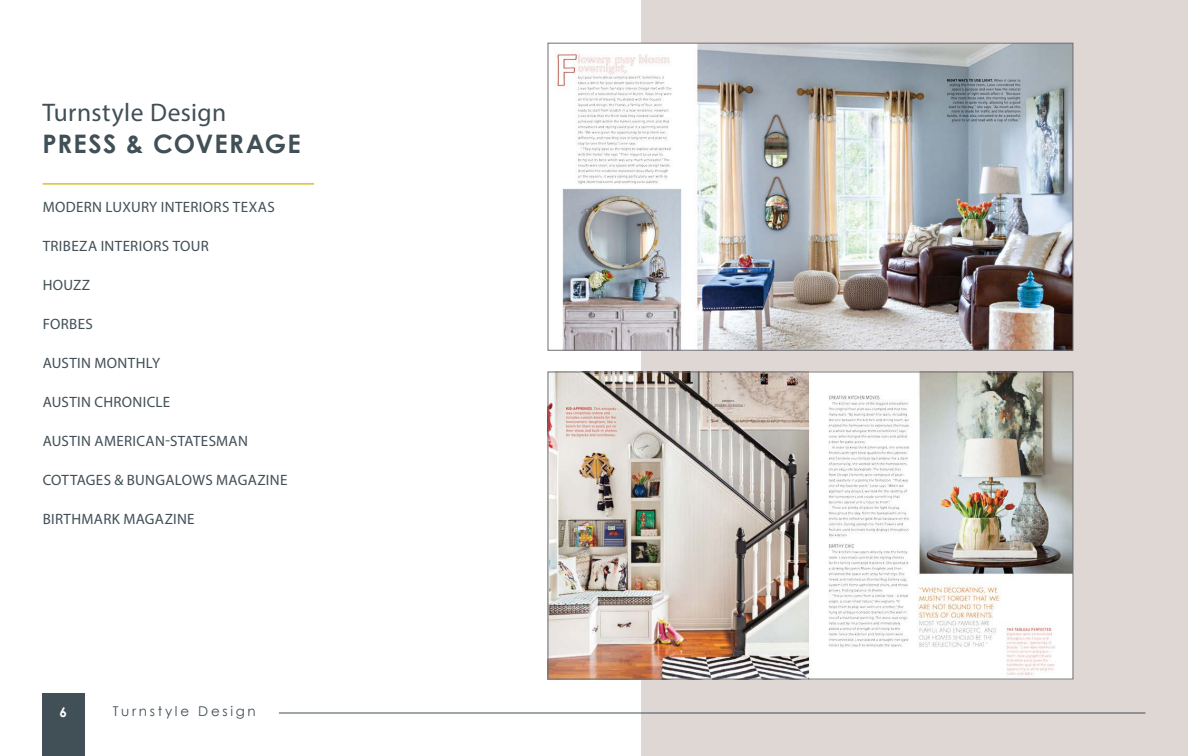
<style>
.page{position:relative;width:1188px;height:756px;background:#fff}
.page>*{position:absolute;margin:0;border:0;box-sizing:border-box;transform-origin:0 0}
.t1{font:25.5px "Myriad Pro";letter-spacing:.015em;color:#414f56}
.Subtitle{font:700 25.5px "Century Gothic";letter-spacing:.05em;color:#414f56}
.Paragraph_Text_Black{font:15px "Myriad Pro";letter-spacing:.025em;color:#414f56}
.t2{font:13.5px "Century Gothic";letter-spacing:.2em;color:#414f56}
.t3{font:700 13.5px "Century Gothic";color:#fff}
</style>
<div class="page">
<div style="left:642px;top:0;width:546px;height:756px;background:#dfd7d4"></div>
<img style="left:555px;top:45px;width:516px;height:304px">
<div style="left:548px;top:43px;width:525px;height:308px;border:1px solid #6f6e73"></div>
<img style="left:550px;top:374px;width:521px;height:303px">
<div style="left:548px;top:372px;width:525px;height:307px;border:1px solid #6f6e73"></div>
<hr style="left:43px;top:183px;width:271px;height:2px;background:#d6c133">
<div style="left:42px;top:693px;width:43px;height:63px;background:#414f56"></div>
<hr style="left:279px;top:713px;width:866px;height:1px;background:#414f56">
<p class="t1" style="left:43px;top:97px;width:185px">Turnstyle Design</p>
<p class="Subtitle" style="left:43px;top:124px;width:260px">PRESS &amp; COVERAGE</p>
<p class="Paragraph_Text_Black" style="left:43px;top:198px;width:234px">MODERN LUXURY INTERIORS TEXAS</p>
<p class="Paragraph_Text_Black" style="left:43px;top:237px;width:168px">TRIBEZA INTERIORS TOUR</p>
<p class="Paragraph_Text_Black" style="left:43px;top:276px;width:49px">HOUZZ</p>
<p class="Paragraph_Text_Black" style="left:43px;top:315px;width:52px">FORBES</p>
<p class="Paragraph_Text_Black" style="left:43px;top:354px;width:119px">AUSTIN MONTHLY</p>
<p class="Paragraph_Text_Black" style="left:43px;top:393px;width:129px">AUSTIN CHRONICLE</p>
<p class="Paragraph_Text_Black" style="left:43px;top:432px;width:207px">AUSTIN AMERICAN-STATESMAN</p>
<p class="Paragraph_Text_Black" style="left:43px;top:471px;width:246px">COTTAGES &amp; BUNGALOWS MAGAZINE</p>
<p class="Paragraph_Text_Black" style="left:43px;top:510px;width:153px">BIRTHMARK MAGAZINE</p>
<p class="t3" style="left:60px;top:702px;width:9px">6</p>
<p class="t2" style="left:113px;top:702px;width:145px">Turnstyle Design</p>
</div>
